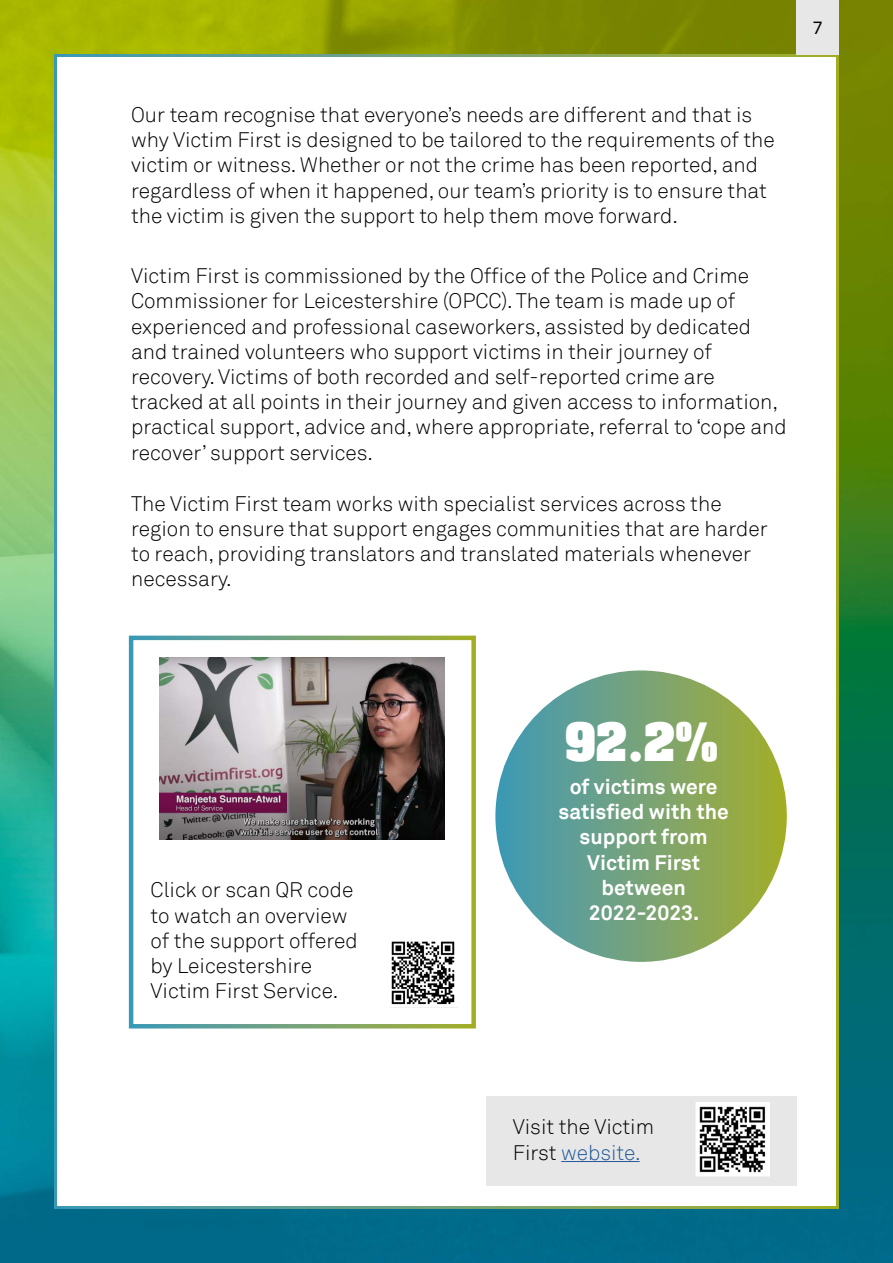
<style>
.page{position:relative;width:893px;height:1263px;background:#fff}
.page>*{position:absolute;margin:0;border:0;box-sizing:border-box;transform-origin:0 0}
.t1{font:700 45px "Aachen Std";color:#fff}
.t2{font:300 21px/25.2px "Akkurat";color:#000}
.t3{font:700 21px/25.2px "Akkurat";color:#fff;text-align:center}
.t4{font:18px "Akkurat";color:#000}
.s1{color:#275b9b}
</style>
<div class="page">
<img style="left:0;top:0;width:893px;height:1263px">
<div style="left:54px;top:54px;width:785px;height:1155px;background:#fff;border:6px solid #fff"></div>
<div style="left:486px;top:1096px;width:311px;height:89px;background:#e7e7e7"></div>
<div style="left:797px;top:0;width:42px;height:54px;background:#e7e7e7"></div>
<div style="left:495px;top:670px;width:292px;height:292px;background:linear-gradient(to right,#449abc,#a7ae2f);border-radius:146px"></div>
<hr style="left:561px;top:1161px;width:79px;height:1px;background:#275b9b">
<img style="left:391px;top:941px;width:64px;height:64px">
<img style="left:695px;top:1102px;width:75px;height:75px">
<img style="left:160px;top:657px;width:285px;height:182px">
<p class="t2" style="left:131px;top:102px;width:645px">Our team recognise that everyone’s needs are different and that is why Victim First is designed to be tailored to the requirements of the victim or witness. Whether or not the crime has been reported, and regardless of when it happened, our team’s priority is to ensure that the victim is given the support to help them move forward.</p>
<p class="t2" style="left:131px;top:264px;width:657px">Victim First is commissioned by the Office of the Police and Crime Commissioner for Leicestershire (OPCC). The team is made up of experienced and professional caseworkers, assisted by dedicated and trained volunteers who support victims in their journey of recovery. Victims of both recorded and self-reported crime are tracked at all points in their journey and given access to information, practical support, advice and, where appropriate, referral to ‘cope and recover’ support services.</p>
<p class="t2" style="left:131px;top:491px;width:638px">The Victim First team works with specialist services across the region to ensure that support engages communities that are harder to reach, providing translators and translated materials whenever necessary.</p>
<p class="t4" style="left:813px;top:17px;width:12px">7</p>
<p class="t2" style="left:151px;top:878px;width:209px">Click or scan QR code to watch an overview of the support offered by Leicestershire<br>Victim First Service.</p>
<h1 class="t1" style="left:565px;top:709px;width:154px">92.2%</h1>
<p class="t3" style="left:558px;top:774px;width:172px">of victims were satisfied with the support from<br>Victim First between<br>2022-2023.</p>
<p class="t2" style="left:513px;top:1115px;width:143px">Visit the Victim<br>First <span class="s1">website.</span></p>
</div>
